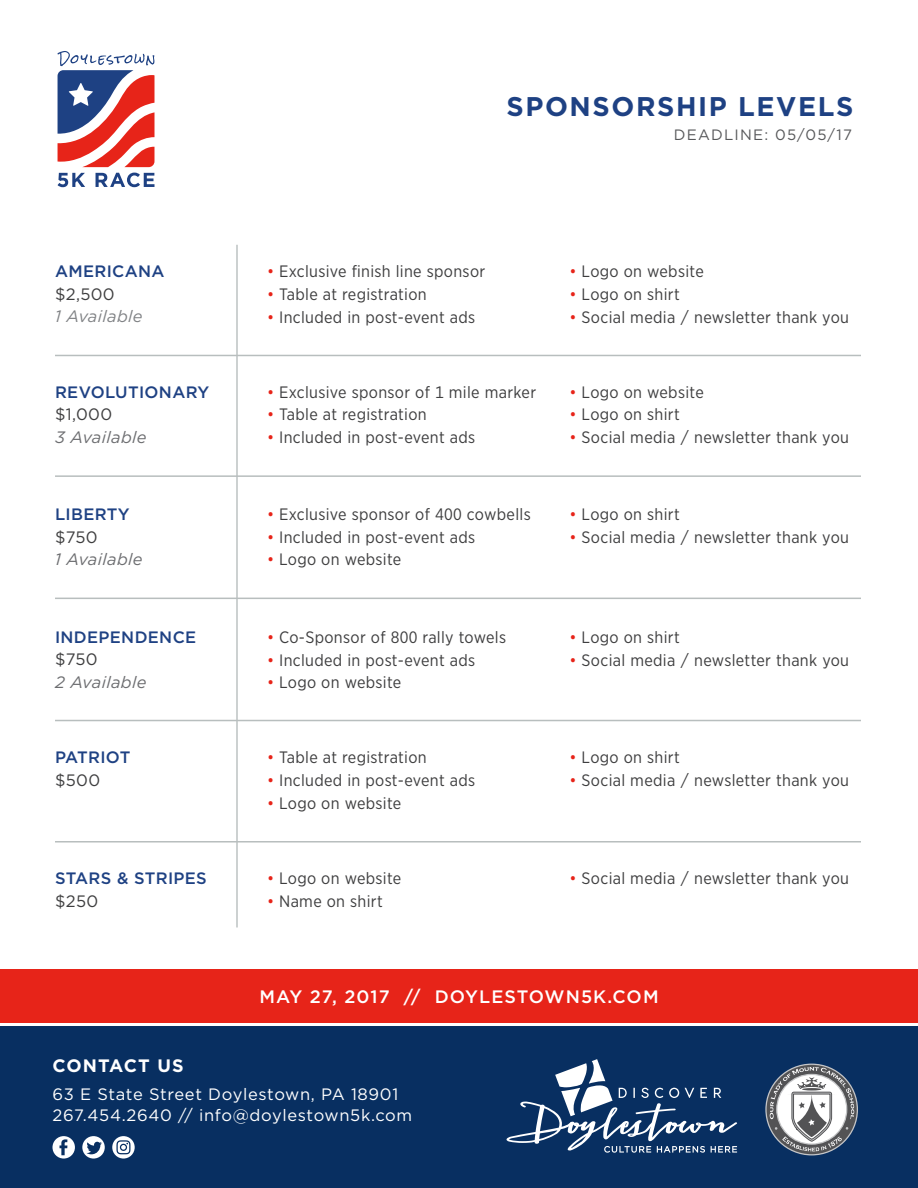
<style>
.page{position:relative;width:918px;height:1188px;background:#fff}
.page>*{position:absolute;margin:0;border:0;box-sizing:border-box;transform-origin:0 0}
.t1{font:700 27px "Gotham";letter-spacing:.06em;color:#1e4183}
.t2{font:500 18px "Gotham";letter-spacing:.06em;color:#fff}
.t3{font:700 18px "Gotham";letter-spacing:.06em;color:#fff}
.t4{font:16.5px "Gotham Narrow";letter-spacing:.02em;color:#3e3e3f}
.t5{font:16.5px/21px "Gotham";letter-spacing:.04em;color:#fff}
.t6{font:500 16.5px "Gotham";letter-spacing:.02em;color:#1e4183}
.t7{font:italic 16.5px "Gotham";letter-spacing:.02em;color:#6c6d70}
.t8{font:16.5px "Gotham";letter-spacing:.02em;color:#3e3e3f}
.t9{font:italic 16.5px "Gotham";letter-spacing:.02em;color:#808285}
.t10{font:500 16.5px "Gotham";color:#1e4183}
.t11{font:15px "Gotham";letter-spacing:.08em;color:#57585a}
.s1{color:#e72419}
</style>
<div class="page">
<div style="left:0;top:1026px;width:918px;height:162px;background:#082f61"></div>
<div style="left:0;top:969px;width:918px;height:54px;background:#e72419"></div>
<svg style="left:58px;top:51px;width:97px;height:116px"></svg>
<svg style="left:58px;top:173px;width:27px;height:14px"></svg>
<svg style="left:96px;top:173px;width:59px;height:14px"></svg>
<hr style="left:55px;top:355px;width:806px;height:1px;background:#b8bebe">
<hr style="left:55px;top:475px;width:806px;height:2px;background:#b8bebe">
<hr style="left:55px;top:598px;width:806px;height:1px;background:#b8bebe">
<hr style="left:55px;top:720px;width:806px;height:1px;background:#b8bebe">
<hr style="left:55px;top:841px;width:806px;height:2px;background:#b8bebe">
<hr style="left:236px;top:245px;width:2px;height:682px;background:#b8bebe">
<svg style="left:765px;top:1064px;width:93px;height:91px"></svg>
<svg style="left:506px;top:1059px;width:231px;height:94px"></svg>
<svg style="left:52px;top:1136px;width:23px;height:23px"></svg>
<svg style="left:82px;top:1136px;width:23px;height:23px"></svg>
<svg style="left:112px;top:1136px;width:23px;height:23px"></svg>
<h1 class="t1" style="left:506px;top:89px;width:349px">SPONSORSHIP LEVELS</h1>
<p class="t6" style="left:55px;top:260px;width:111px">AMERICANA</p>
<p class="t8" style="left:55px;top:283px;width:61px">$2,500</p>
<p class="t9" style="left:55px;top:306px;width:89px">1 Available</p>
<p class="t6" style="left:55px;top:381px;width:156px">REVOLUTIONARY</p>
<p class="t8" style="left:55px;top:404px;width:59px">$1,000</p>
<p class="t7" style="left:55px;top:427px;width:93px">3 Available</p>
<p class="t6" style="left:55px;top:503px;width:76px">LIBERTY</p>
<p class="t8" style="left:55px;top:526px;width:44px">$750</p>
<p class="t7" style="left:55px;top:549px;width:89px">1 Available</p>
<p class="t6" style="left:55px;top:626px;width:143px">INDEPENDENCE</p>
<p class="t8" style="left:55px;top:649px;width:44px">$750</p>
<p class="t7" style="left:55px;top:672px;width:93px">2 Available</p>
<p class="t10" style="left:55px;top:746px;width:77px">PATRIOT</p>
<p class="t8" style="left:55px;top:770px;width:47px">$500</p>
<p class="t6" style="left:55px;top:868px;width:153px">STARS &amp; STRIPES</p>
<p class="t8" style="left:55px;top:891px;width:45px">$250</p>
<p class="t11" style="left:674px;top:125px;width:180px">DEADLINE: 05/05/17</p>
<p class="t4" style="left:267px;top:261px;width:220px"><span class="s1">•</span> Exclusive finish line sponsor</p>
<p class="t4" style="left:267px;top:284px;width:161px"><span class="s1">•</span> Table at registration</p>
<p class="t4" style="left:267px;top:307px;width:210px"><span class="s1">•</span> Included in post-event ads</p>
<p class="t4" style="left:267px;top:382px;width:271px"><span class="s1">•</span> Exclusive sponsor of 1 mile marker</p>
<p class="t4" style="left:267px;top:404px;width:161px"><span class="s1">•</span> Table at registration</p>
<p class="t4" style="left:267px;top:427px;width:210px"><span class="s1">•</span> Included in post-event ads</p>
<p class="t4" style="left:267px;top:504px;width:265px"><span class="s1">•</span> Exclusive sponsor of 400 cowbells</p>
<p class="t4" style="left:267px;top:527px;width:210px"><span class="s1">•</span> Included in post-event ads</p>
<p class="t4" style="left:267px;top:549px;width:136px"><span class="s1">•</span> Logo on website</p>
<p class="t4" style="left:267px;top:627px;width:241px"><span class="s1">•</span> Co-Sponsor of 800 rally towels</p>
<p class="t4" style="left:267px;top:650px;width:210px"><span class="s1">•</span> Included in post-event ads</p>
<p class="t4" style="left:267px;top:672px;width:136px"><span class="s1">•</span> Logo on website</p>
<p class="t4" style="left:267px;top:747px;width:161px"><span class="s1">•</span> Table at registration</p>
<p class="t4" style="left:267px;top:770px;width:210px"><span class="s1">•</span> Included in post-event ads</p>
<p class="t4" style="left:267px;top:793px;width:136px"><span class="s1">•</span> Logo on website</p>
<p class="t4" style="left:267px;top:868px;width:136px"><span class="s1">•</span> Logo on website</p>
<p class="t4" style="left:267px;top:891px;width:117px"><span class="s1">•</span> Name on shirt</p>
<p class="t4" style="left:569px;top:261px;width:136px"><span class="s1">•</span> Logo on website</p>
<p class="t4" style="left:569px;top:284px;width:112px"><span class="s1">•</span> Logo on shirt</p>
<p class="t4" style="left:569px;top:307px;width:281px"><span class="s1">•</span> Social media / newsletter thank you</p>
<p class="t4" style="left:569px;top:382px;width:136px"><span class="s1">•</span> Logo on website</p>
<p class="t4" style="left:569px;top:404px;width:112px"><span class="s1">•</span> Logo on shirt</p>
<p class="t4" style="left:569px;top:427px;width:281px"><span class="s1">•</span> Social media / newsletter thank you</p>
<p class="t4" style="left:569px;top:504px;width:112px"><span class="s1">•</span> Logo on shirt</p>
<p class="t4" style="left:569px;top:527px;width:281px"><span class="s1">•</span> Social media / newsletter thank you</p>
<p class="t4" style="left:569px;top:627px;width:112px"><span class="s1">•</span> Logo on shirt</p>
<p class="t4" style="left:569px;top:650px;width:281px"><span class="s1">•</span> Social media / newsletter thank you</p>
<p class="t4" style="left:569px;top:747px;width:112px"><span class="s1">•</span> Logo on shirt</p>
<p class="t4" style="left:569px;top:770px;width:281px"><span class="s1">•</span> Social media / newsletter thank you</p>
<p class="t4" style="left:569px;top:868px;width:281px"><span class="s1">•</span> Social media / newsletter thank you</p>
<p class="t2" style="left:259px;top:985px;width:401px">MAY 27, 2017 // DOYLESTOWN5K.COM</p>
<p class="t3" style="left:52px;top:1054px;width:133px">CONTACT US</p>
<p class="t5" style="left:52px;top:1083px;width:361px">63 E State Street Doylestown, PA 18901<br>267.454.2640 // info@doylestown5k.com</p>
</div>
